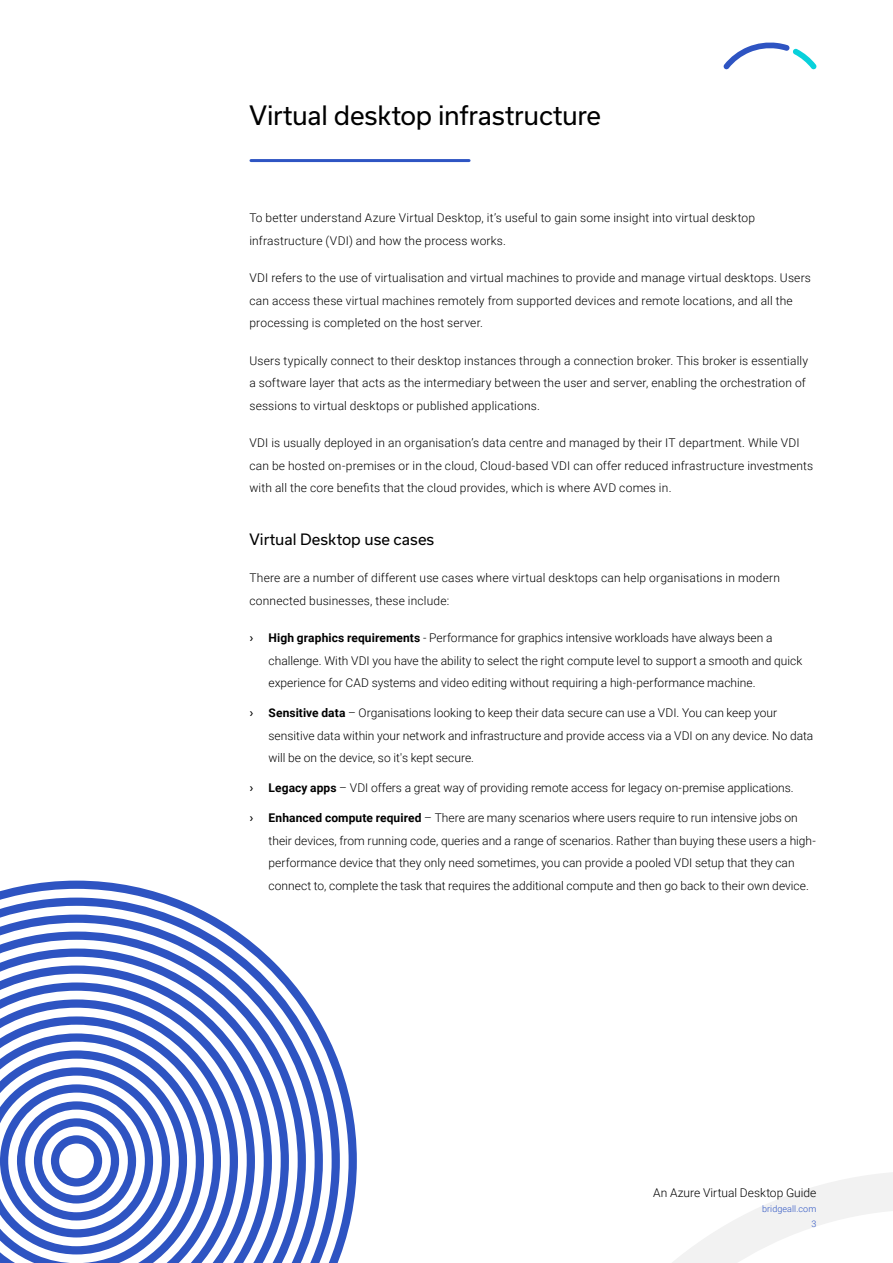
<style>
.page{position:relative;width:893px;height:1263px;background:#fff}
.page>*{position:absolute;margin:0;border:0;box-sizing:border-box;transform-origin:0 0}
.t1{font:25.5px "Usual";letter-spacing:-.015em;color:#000}
.t2{font:15px "Usual";color:#000}
.t3{font:300 12px/22.5px "Roboto";letter-spacing:.005em;color:#000}
.t4{font:12px "Usual";color:#000}
.t5{font:300 9px/15px "Roboto";letter-spacing:.01em;color:#2e55c3;text-align:right}
.s1{font-weight:700}
</style>
<div class="page">
<svg style="left:672px;top:1172px;width:221px;height:91px"></svg>
<svg style="left:723px;top:42px;width:94px;height:27px"></svg>
<hr style="left:251px;top:159px;width:218px;height:3px;background:#2e55c3">
<svg style="left:0;top:880px;width:357px;height:377px"></svg>
<svg style="left:0;top:897px;width:340px;height:366px"></svg>
<svg style="left:0;top:914px;width:323px;height:349px"></svg>
<svg style="left:0;top:931px;width:306px;height:332px"></svg>
<svg style="left:0;top:948px;width:289px;height:315px"></svg>
<svg style="left:0;top:965px;width:272px;height:298px"></svg>
<svg style="left:0;top:982px;width:255px;height:281px"></svg>
<svg style="left:0;top:999px;width:238px;height:264px"></svg>
<svg style="left:0;top:1016px;width:221px;height:247px"></svg>
<svg style="left:0;top:1033px;width:204px;height:230px"></svg>
<svg style="left:0;top:1050px;width:187px;height:213px"></svg>
<h1 class="t1" style="left:249px;top:100px;width:353px">Virtual desktop infrastructure</h1>
<p class="t3" style="left:249px;top:206px;width:507px">To better understand Azure Virtual Desktop, it’s useful to gain some insight into virtual desktop infrastructure (VDI) and how the process works.</p>
<p class="t3" style="left:249px;top:266px;width:563px">VDI refers to the use of virtualisation and virtual machines to provide and manage virtual desktops. Users can access these virtual machines remotely from supported devices and remote locations, and all the processing is completed on the host server.</p>
<p class="t3" style="left:249px;top:349px;width:560px">Users typically connect to their desktop instances through a connection broker. This broker is essentially a software layer that acts as the intermediary between the user and server, enabling the orchestration of sessions to virtual desktops or published applications.</p>
<p class="t3" style="left:249px;top:431px;width:565px">VDI is usually deployed in an organisation’s data centre and managed by their IT department. While VDI can be hosted on-premises or in the cloud, Cloud-based VDI can offer reduced infrastructure investments with all the core benefits that the cloud provides, which is where AVD comes in.</p>
<p class="t2" style="left:249px;top:530px;width:186px">Virtual Desktop use cases</p>
<p class="t3" style="left:249px;top:566px;width:532px">There are a number of different use cases where virtual desktops can help organisations in modern connected businesses, these include:</p>
<p class="t4" style="left:249px;top:631px;width:6px">›</p>
<p class="t3" style="left:269px;top:626px;width:535px"><span class="s1">High graphics requirements</span> - Performance for graphics intensive workloads have always been a challenge. With VDI you have the ability to select the right compute level to support a smooth and quick experience for CAD systems and video editing without requiring a high-performance machine.</p>
<p class="t4" style="left:249px;top:706px;width:6px">›</p>
<p class="t3" style="left:269px;top:701px;width:546px"><span class="s1">Sensitive data</span> – Organisations looking to keep their data secure can use a VDI. You can keep your sensitive data within your network and infrastructure and provide access via a VDI on any device. No data will be on the device, so it's kept secure.</p>
<p class="t4" style="left:249px;top:781px;width:6px">›</p>
<p class="t3" style="left:269px;top:776px;width:527px"><span class="s1">Legacy apps</span> – VDI offers a great way of providing remote access for legacy on-premise applications.</p>
<p class="t4" style="left:249px;top:811px;width:6px">›</p>
<p class="t3" style="left:269px;top:806px;width:549px"><span class="s1">Enhanced compute required</span> – There are many scenarios where users require to run intensive jobs on their devices, from running code, queries and a range of scenarios. Rather than buying these users a high&shy;performance device that they only need sometimes, you can provide a pooled VDI setup that they can connect to, complete the task that requires the additional compute and then go back to their own device.</p>
<p class="t3" style="left:653px;top:1181px;width:165px">An Azure Virtual Desktop Guide</p>
<p class="t5" style="left:762px;top:1201px;width:56px">bridgeall.com<br>3</p>
</div>
